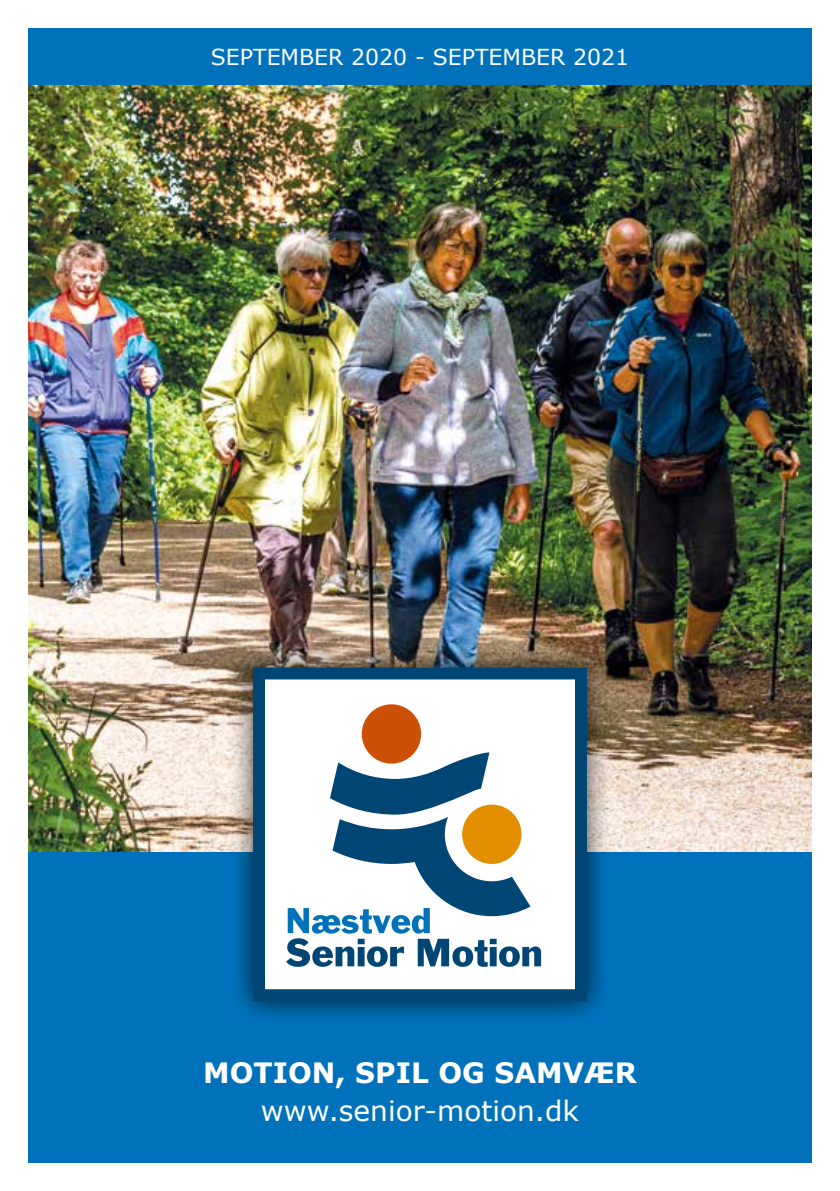
<style>
.page{position:relative;width:840px;height:1191px;background:#fff}
.page>*{position:absolute;margin:0;border:0;box-sizing:border-box;transform-origin:0 0}
.t1{font:28px "Verdana";color:#fff}
.t2{font:700 28px "Verdana";color:#fff}
.t3{font:22px "Verdana";color:#fff}
</style>
<div class="page">
<div style="left:28px;top:28px;width:783px;height:1134px;background:#0072bb"></div>
<img style="left:28px;top:85px;width:783px;height:767px">
<div style="left:228px;top:642px;width:383px;height:384px;background:#000;opacity:.75"></div>
<svg style="left:253px;top:667px;width:333px;height:334px;background:#b8cbd8"></svg>
<div style="left:361px;top:704px;width:60px;height:59px;background:#cc5107;border-radius:50%"></div>
<svg style="left:286px;top:752px;width:254px;height:215px;background:#a7bbc3"></svg>
<p class="t3" style="left:211px;top:43px;width:419px">SEPTEMBER 2020 - SEPTEMBER 2021</p>
<p class="t2" style="left:203px;top:1055px;width:434px">MOTION, SPIL OG SAMVÆR</p>
<p class="t1" style="left:261px;top:1092px;width:319px">www.senior-motion.dk</p>
</div>
